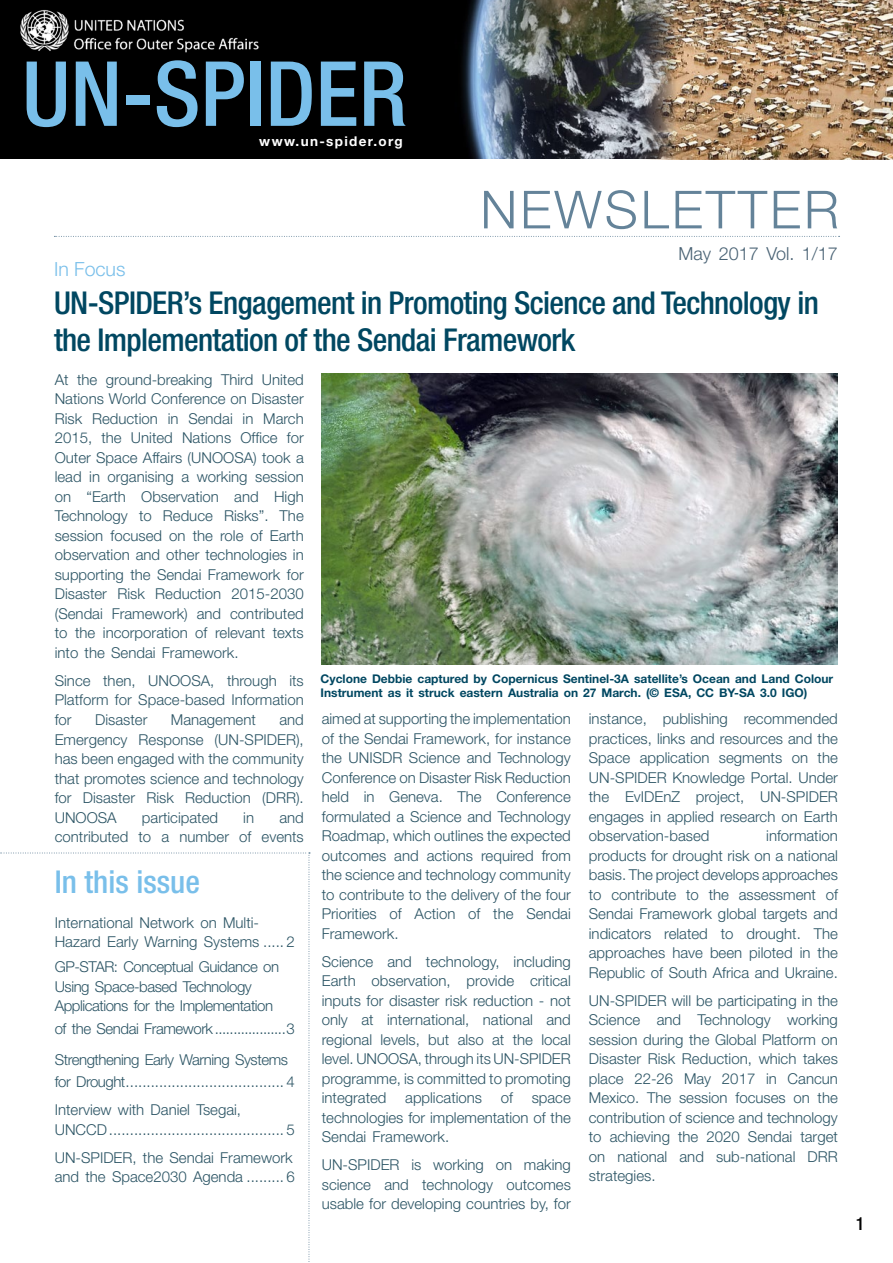
<style>
.page{position:relative;width:893px;height:1263px;background:#fff}
.page>*{position:absolute;margin:0;border:0;box-sizing:border-box;transform-origin:0 0}
.t1{font:500 condensed 90px "Helvetica Neue";color:#79bfea}
.t2{font:300 52.5px "Helvetica Neue";letter-spacing:.055em;color:#648399}
.Header_Article{font:500 condensed 31.5px/37.8px "Helvetica Neue";letter-spacing:-.02em;color:#004761}
.t3{font:500 condensed 31.5px "Helvetica Neue";color:#79bfea}
.t4{font:300 19.5px "Helvetica Neue";color:#79bfea}
.t5{font:300 18px "Helvetica Neue";color:#496274}
.TOC_body_text{font:500 condensed 18px "Helvetica Neue";color:#000}
.Text_body_articles{font:300 15px/19.5px "Helvetica Neue";color:#2b5464;text-align:justify}
.Text_body_articles-2{font:300 15px/19.5px "Helvetica Neue";letter-spacing:-.03em;color:#2b5464}
.t6{font:700 13.5px "Helvetica Neue";letter-spacing:.1em;color:#fff}
.t7{font:700 12px/14.4px "Helvetica Neue";color:#004761}
</style>
<div class="page">
<div style="left:0;top:0;width:418px;height:159px;background:#000"></div>
<svg style="left:54px;top:235px;width:786px;height:148px"></svg>
<svg style="left:0;top:853px;width:310px;height:409px"></svg>
<img style="left:418px;top:0;width:217px;height:159px">
<img style="left:635px;top:0;width:258px;height:159px">
<img style="left:20px;top:10px;width:239px;height:43px">
<img style="left:322px;top:374px;width:516px;height:291px">
<p class="t1" style="left:22px;top:40px;width:387px">UN-SPIDER</p>
<p class="t6" style="left:259px;top:132px;width:145px">www.un-spider.org</p>
<p class="t2" style="left:480px;top:178px;width:360px">NEWSLETTER</p>
<p class="t5" style="left:679px;top:242px;width:161px">May 2017 Vol. 1/17</p>
<p class="t4" style="left:54px;top:257px;width:73px">In Focus</p>
<p class="Header_Article" style="left:54px;top:283px;width:766px">UN-SPIDER’s Engagement in Promoting Science and Technology in the Implementation of the Sendai Framework</p>
<p class="Text_body_articles" style="left:55px;top:370px;width:251px">At the ground-breaking Third United Nations World Conference on Disaster Risk Reduction in Sendai in March 2015, the United Nations Office for Outer Space Affairs (UNOOSA) took a lead in organising a working session on “Earth Observation and High Technology to Reduce Risks”. The session focused on the role of Earth observation and other technologies in supporting the Sendai Framework for Disaster Risk Reduction 2015-2030 (Sendai Framework) and contributed to the incorporation of relevant texts into the Sendai Framework.</p>
<p class="Text_body_articles" style="left:55px;top:671px;width:251px">Since then, UNOOSA, through its Platform for Space-based Information for</p>
<p class="Text_body_articles" style="left:55px;top:710px;width:251px;text-indent:225px">and Emergency Response (UN-SPIDER), has been engaged with the community that promotes science and technology for Disaster Risk Reduction (DRR).<br>UNOOSA</p>
<p class="Text_body_articles" style="left:95px;top:710px;width:54px">Disaster</p>
<p class="Text_body_articles" style="left:171px;top:710px;width:87px">Management</p>
<p class="Text_body_articles" style="left:55px;top:807px;width:251px;text-align:right">and<br>contributed to a number of events</p>
<p class="Text_body_articles" style="left:142px;top:807px;width:78px">participated</p>
<p class="Text_body_articles" style="left:243px;top:807px;width:12px">in</p>
<p class="t3" style="left:55px;top:863px;width:147px">In this issue</p>
<p class="Text_body_articles" style="left:55px;top:912px;width:206px">International Network on Multi-<br>Hazard Early Warning Systems</p>
<p class="Text_body_articles" style="left:286px;top:932px;width:10px">2</p>
<p class="Text_body_articles-2" style="left:55px;top:957px;width:226px">GP-STAR: Conceptual Guidance on<br>Using Space-based Technology<br>Applications for the Implementation</p>
<p class="Text_body_articles-2" style="left:55px;top:1018px;width:160px">of the Sendai Framework</p>
<p class="Text_body_articles" style="left:286px;top:1018px;width:10px">3</p>
<p class="Text_body_articles-2" style="left:55px;top:1048px;width:235px;line-height:22.5px">Strengthening Early Warning Systems for Drought</p>
<p class="Text_body_articles" style="left:286px;top:1072px;width:10px">4</p>
<p class="Text_body_articles" style="left:55px;top:1100px;width:188px">Interview with Daniel Tsegai,<br>UNCCD</p>
<p class="Text_body_articles" style="left:286px;top:1119px;width:10px">5</p>
<p class="Text_body_articles" style="left:55px;top:1147px;width:239px">UN-SPIDER, the Sendai Framework and the Space2030 Agenda</p>
<p class="Text_body_articles" style="left:286px;top:1167px;width:10px">6</p>
<p class="t7" style="left:321px;top:671px;width:514px">Cyclone Debbie captured by Copernicus Sentinel-3A satellite’s Ocean and Land Colour<br>Instrument as it struck eastern Australia on 27 March. (© ESA, CC BY-SA 3.0 IGO)</p>
<p class="Text_body_articles" style="left:322px;top:709px;width:251px">aimed at supporting the implementation of the Sendai Framework, for instance the UNISDR Science and Technology Conference on Disaster Risk Reduction held in Geneva. The Conference formulated a Science and Technology Roadmap, which outlines the expected outcomes and actions required from the science and technology community to contribute to the delivery of the four Priorities of Action of the Sendai Framework.</p>
<p class="Text_body_articles" style="left:322px;top:951px;width:251px">Science and technology, including Earth observation, provide critical inputs for disaster risk reduction - not only at international, national and regional levels, but also at the local level. UNOOSA, through its UN-SPIDER programme, is committed to promoting integrated applications of space technologies for implementation of the Sendai Framework.</p>
<p class="Text_body_articles" style="left:322px;top:1155px;width:251px">UN-SPIDER is working on making science and technology outcomes usable for developing countries by, for</p>
<p class="Text_body_articles" style="left:589px;top:709px;width:251px">instance, publishing recommended practices, links and resources and the Space application segments on the UN-SPIDER Knowledge Portal. Under the EvIDEnZ project, UN-SPIDER engages in applied research on Earth observation-based</p>
<p class="Text_body_articles" style="left:589px;top:826px;width:251px;text-indent:177px">information products for drought risk on a national basis. The project develops approaches to contribute to the assessment of Sendai Framework global targets and indicators related to drought. The approaches have been piloted in the Republic of South Africa and Ukraine.</p>
<p class="Text_body_articles" style="left:589px;top:990px;width:251px">UN-SPIDER will be participating in the Science and Technology working session during the Global Platform on Disaster Risk Reduction, which takes place 22-26 May 2017 in Cancun Mexico. The session focuses on the contribution of science and technology to achieving the 2020 Sendai target on national and sub-national DRR strategies.</p>
<p class="TOC_body_text" style="left:856px;top:1213px;width:10px">1</p>
</div>
